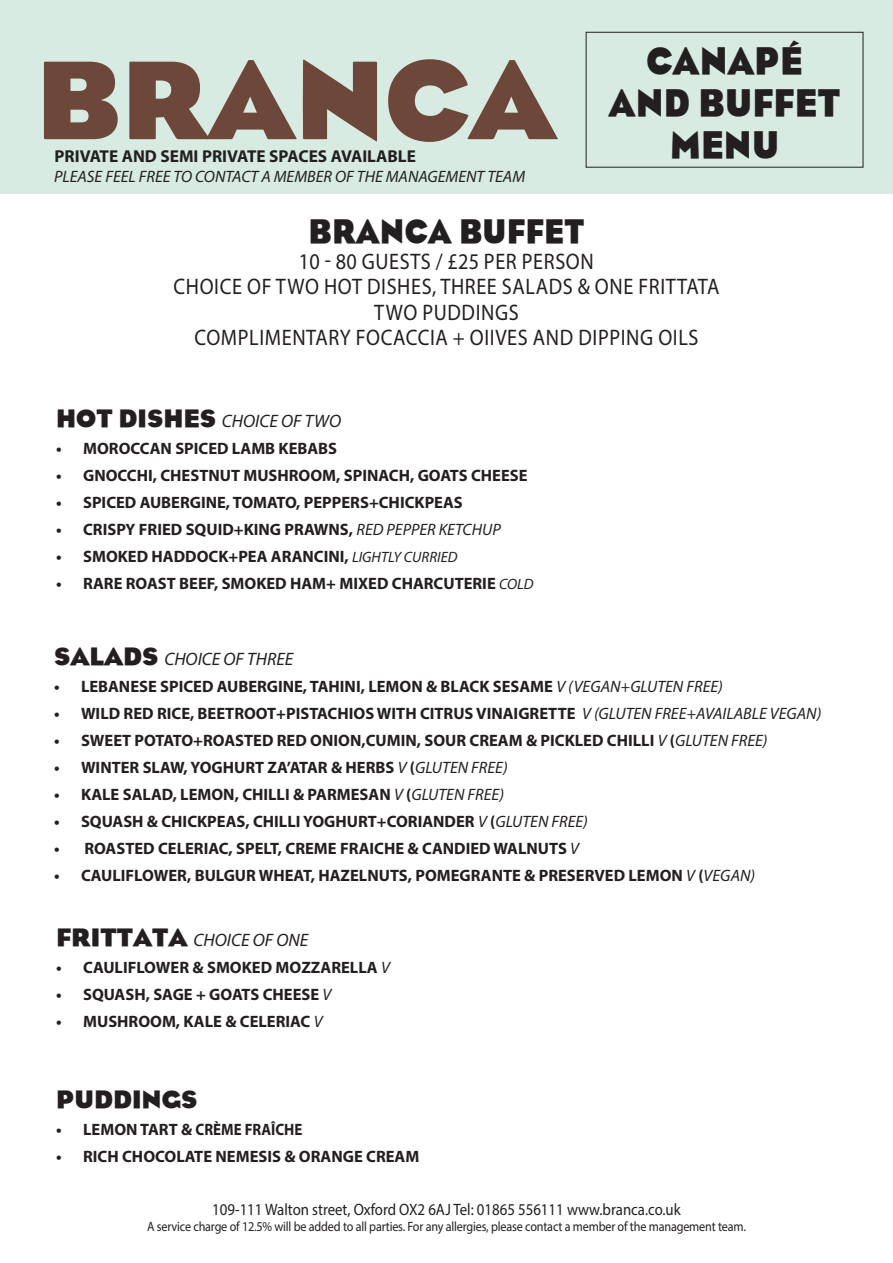
<style>
.page{position:relative;width:893px;height:1263px;background:#fff}
.page>*{position:absolute;margin:0;border:0;box-sizing:border-box;transform-origin:0 0}
.t1{font:900 114.3px "Branca Eagle";color:#6d4739}
._3__Food_Item_Descri{font:900 39px "Branca Eagle";letter-spacing:.01em;color:#231f20;scale:.9 1}
._3__Food_Item_Descri-2{font:900 34.5px "Branca Eagle";letter-spacing:.01em;color:#231f20;scale:.9 1}
.t2{font:900 25.5px "Branca Eagle";color:#231f20}
._3__Food_Item_Descri-3{font:22.5px "Myriad Pro";letter-spacing:.03em;color:#231f20;scale:.9 1}
.t3{font:italic 18px "Myriad Pro";color:#231f20}
.t4{font:700 17.25px "Myriad Pro";color:#231f20}
.t5{font:700 16.5px "Myriad Pro";color:#231f20}
._3__Food_Item_Descri-4{font:16.5px "Myriad Pro";color:#231f20;scale:.9 1}
.t6{font:italic 16.5px "Myriad Pro";color:#231f20}
._3__Food_Item_Descri-5{font:13.5px "Myriad Pro";letter-spacing:-.015em;color:#231f20;scale:.9 1}
.s1{font-family:"Branca Eagle";font-weight:900;font-style:normal;font-size:25.5px}
.s2{font-weight:400;font-style:italic}
.s3{font-weight:400;font-style:italic;font-size:15px}
</style>
<div class="page">
<div style="left:0;top:0;width:893px;height:193px;background:#d8ebe3"></div>
<div style="left:586px;top:32px;width:277px;height:136px;border:1px solid #231f20"></div>
<p class="t1" style="left:35px;top:38px;width:522px">BRANCA</p>
<p class="t4" style="left:55px;top:145px;width:363px">PRIVATE AND SEMI PRIVATE SPACES AVAILABLE</p>
<p class="t6" style="left:54px;top:166px;width:473px">PLEASE FEEL FREE TO CONTACT A MEMBER OF THE MANAGEMENT TEAM</p>
<p class="_3__Food_Item_Descri" style="left:647px;top:39px;width:175px">CANAPÉ</p>
<p class="_3__Food_Item_Descri" style="left:609px;top:81px;width:258px">AND BUFFET</p>
<p class="_3__Food_Item_Descri" style="left:670px;top:123px;width:122px">MENU</p>
<p class="_3__Food_Item_Descri-2" style="left:309px;top:213px;width:308px">BRANCA BUFFET</p>
<p class="_3__Food_Item_Descri-3" style="left:299px;top:247px;width:329px">10 - 80 GUESTS / £25 PER PERSON</p>
<p class="_3__Food_Item_Descri-3" style="left:174px;top:273px;width:608px">CHOICE OF TWO HOT DISHES, THREE SALADS &amp; ONE FRITTATA</p>
<p class="_3__Food_Item_Descri-3" style="left:374px;top:298px;width:162px">TWO PUDDINGS</p>
<p class="_3__Food_Item_Descri-3" style="left:194px;top:324px;width:561px">COMPLIMENTARY FOCACCIA + OIIVES AND DIPPING OILS</p>
<p class="t3" style="left:56px;top:410px;width:286px"><span class="s1">HOT DISHES</span> CHOICE OF TWO</p>
<p class="t5" style="left:56px;top:438px;width:282px">• MOROCCAN SPICED LAMB KEBABS</p>
<p class="t5" style="left:56px;top:465px;width:473px">• GNOCCHI, CHESTNUT MUSHROOM, SPINACH, GOATS CHEESE</p>
<p class="t5" style="left:56px;top:492px;width:408px">• SPICED AUBERGINE, TOMATO, PEPPERS+CHICKPEAS</p>
<p class="t5" style="left:56px;top:519px;width:446px">• CRISPY FRIED SQUID+KING PRAWNS, <span class="s2">RED PEPPER KETCHUP</span></p>
<p class="t5" style="left:56px;top:546px;width:403px">• SMOKED HADDOCK+PEA ARANCINI, <span class="s3">LIGHTLY CURRIED</span></p>
<p class="t5" style="left:56px;top:573px;width:479px">• RARE ROAST BEEF, SMOKED HAM+ MIXED CHARCUTERIE <span class="s3">COLD</span></p>
<p class="t3" style="left:54px;top:648px;width:241px"><span class="s1">SALADS</span> CHOICE OF THREE</p>
<p class="t5" style="left:54px;top:676px;width:670px">• LEBANESE SPICED AUBERGINE, TAHINI, LEMON &amp; BLACK SESAME <span class="s2">V (VEGAN+GLUTEN FREE)</span></p>
<p class="t5" style="left:54px;top:703px;width:769px">• WILD RED RICE, BEETROOT+PISTACHIOS WITH CITRUS VINAIGRETTE <span class="s2">V (GLUTEN FREE+AVAILABLE VEGAN)</span></p>
<p class="t5" style="left:54px;top:730px;width:715px">• SWEET POTATO+ROASTED RED ONION,CUMIN, SOUR CREAM &amp; PICKLED CHILLI <span class="s2">V</span> (<span class="s2">GLUTEN FREE)</span></p>
<p class="t5" style="left:54px;top:757px;width:455px">• WINTER SLAW, YOGHURT ZA’ATAR &amp; HERBS <span class="s2">V</span> (<span class="s2">GLUTEN FREE)</span></p>
<p class="t5" style="left:54px;top:784px;width:451px">• KALE SALAD, LEMON, CHILLI &amp; PARMESAN <span class="s2">V</span> (<span class="s2">GLUTEN FREE)</span></p>
<p class="t5" style="left:54px;top:811px;width:535px">• SQUASH &amp; CHICKPEAS, CHILLI YOGHURT+CORIANDER <span class="s2">V</span> (<span class="s2">GLUTEN FREE)</span></p>
<p class="t5" style="left:54px;top:838px;width:527px">• ROASTED CELERIAC, SPELT, CREME FRAICHE &amp; CANDIED WALNUTS <span class="s2">V</span></p>
<p class="t5" style="left:54px;top:865px;width:703px">• CAULIFLOWER, BULGUR WHEAT, HAZELNUTS, POMEGRANTE &amp; PRESERVED LEMON <span class="s2">V</span> (<span class="s2">VEGAN)</span></p>
<p class="t3" style="left:56px;top:929px;width:254px"><span class="s1">FRITTATA</span> CHOICE OF ONE</p>
<p class="t5" style="left:56px;top:957px;width:335px">• CAULIFLOWER &amp; SMOKED MOZZARELLA <span class="s2">V</span></p>
<p class="t5" style="left:56px;top:984px;width:277px">• SQUASH, SAGE + GOATS CHEESE <span class="s2">V</span></p>
<p class="t5" style="left:56px;top:1011px;width:268px">• MUSHROOM, KALE &amp; CELERIAC <span class="s2">V</span></p>
<p class="t2" style="left:56px;top:1085px;width:143px">PUDDINGS</p>
<p class="t5" style="left:56px;top:1118px;width:248px">• LEMON TART &amp; CRÈME FRAÎCHE</p>
<p class="t5" style="left:56px;top:1145px;width:365px">• RICH CHOCOLATE NEMESIS &amp; ORANGE CREAM</p>
<p class="_3__Food_Item_Descri-4" style="left:212px;top:1199px;width:522px">109-111 Walton street, Oxford OX2 6AJ Tel: 01865 556111 www.branca.co.uk</p>
<p class="_3__Food_Item_Descri-5" style="left:147px;top:1218px;width:667px">A service charge of 12.5% will be added to all parties. For any allergies, please contact a member of the management team.</p>
</div>
